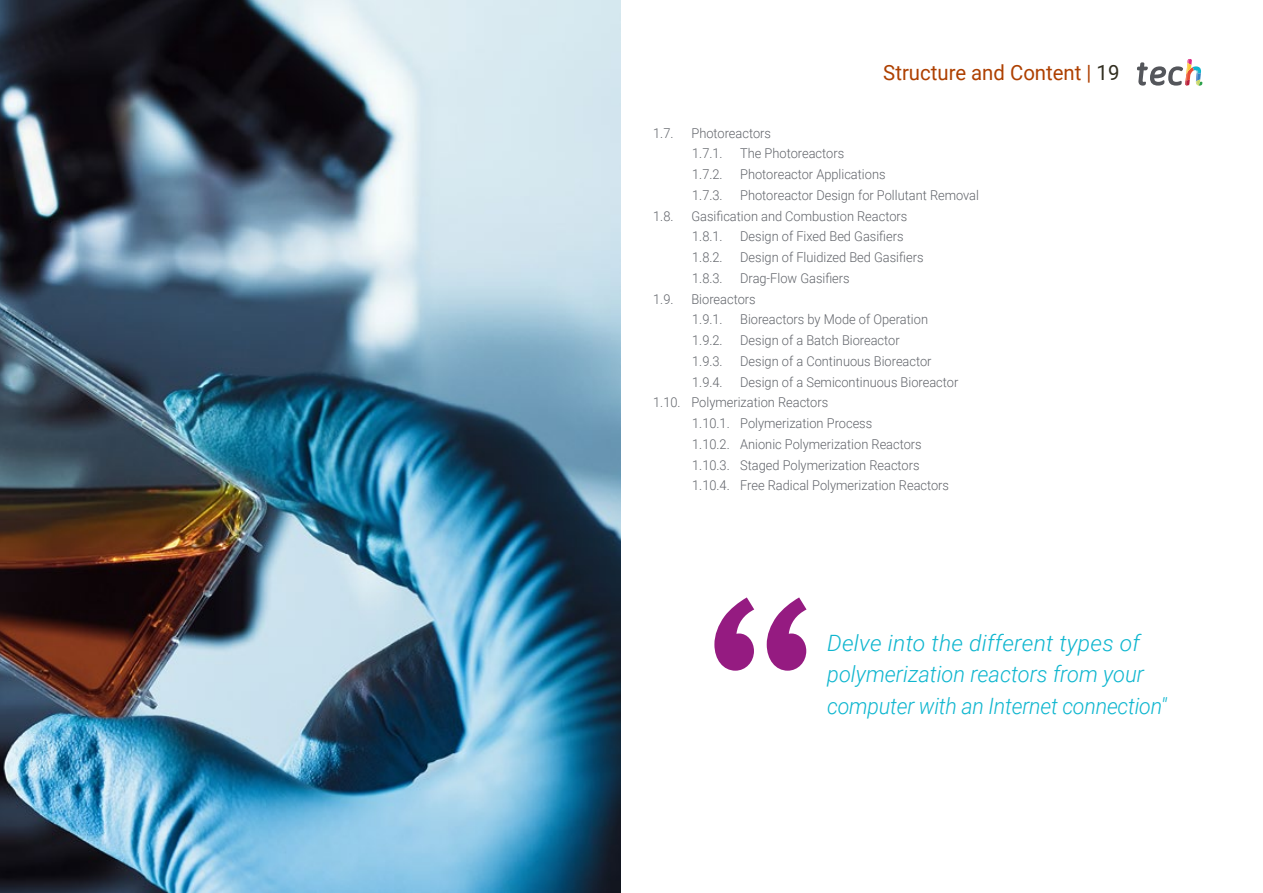
<style>
.page{position:relative;width:1263px;height:893px;background:#fff}
.page>*{position:absolute;margin:0;border:0;box-sizing:border-box;transform-origin:0 0}
.t1{font:italic 300 22.5px/31.5px "Roboto";color:#0fb6cf}
.t2{font:21px "Roboto";color:#ae4000}
.t3{font:300 13.5px/20.7px "Roboto";color:#61646a;scale:.95 1}
.s1{color:#312e20}
</style>
<div class="page">
<img style="left:0;top:0;width:621px;height:893px">
<svg style="left:1137px;top:59px;width:65px;height:27px"></svg>
<svg style="left:714px;top:597px;width:92px;height:74px"></svg>
<p class="t3" style="left:653px;top:122px;width:23px">1.7.</p>
<p class="t3" style="left:691px;top:122px;width:85px">Photoreactors<br>1.7.1.</p>
<p class="t3" style="left:740px;top:143px;width:111px">The Photoreactors</p>
<h2 class="t2" style="left:883px;top:57px;width:238px">Structure and Content | <span class="s1">19</span></h2>
<p class="t3" style="left:692px;top:164px;width:34px">1.7.2.</p>
<p class="t3" style="left:740px;top:164px;width:155px">Photoreactor Applications</p>
<p class="t3" style="left:692px;top:184px;width:34px">1.7.3.</p>
<p class="t3" style="left:740px;top:184px;width:253px">Photoreactor Design for Pollutant Removal</p>
<p class="t3" style="left:653px;top:205px;width:23px">1.8.</p>
<p class="t3" style="left:691px;top:205px;width:229px">Gasification and Combustion Reactors<br>1.8.1.</p>
<p class="t3" style="left:740px;top:226px;width:173px">Design of Fixed Bed Gasifiers</p>
<p class="t3" style="left:692px;top:247px;width:34px">1.8.2.</p>
<p class="t3" style="left:740px;top:247px;width:194px">Design of Fluidized Bed Gasifiers</p>
<p class="t3" style="left:692px;top:267px;width:34px">1.8.3.</p>
<p class="t3" style="left:740px;top:267px;width:117px">Drag-Flow Gasifiers</p>
<p class="t3" style="left:653px;top:288px;width:23px">1.9.</p>
<p class="t3" style="left:691px;top:288px;width:69px">Bioreactors<br>1.9.1.</p>
<p class="t3" style="left:740px;top:309px;width:199px">Bioreactors by Mode of Operation</p>
<p class="t3" style="left:692px;top:330px;width:34px">1.9.2.</p>
<p class="t3" style="left:740px;top:330px;width:169px">Design of a Batch Bioreactor</p>
<p class="t3" style="left:692px;top:350px;width:34px">1.9.3.</p>
<p class="t3" style="left:740px;top:350px;width:203px">Design of a Continuous Bioreactor</p>
<p class="t3" style="left:692px;top:371px;width:34px">1.9.4.</p>
<p class="t3" style="left:740px;top:371px;width:231px">Design of a Semicontinuous Bioreactor</p>
<p class="t3" style="left:653px;top:392px;width:186px">1.10. Polymerization Reactors</p>
<p class="t3" style="left:692px;top:413px;width:191px">1.10.1. Polymerization Process</p>
<p class="t3" style="left:692px;top:433px;width:243px">1.10.2. Anionic Polymerization Reactors</p>
<p class="t3" style="left:692px;top:454px;width:241px">1.10.3. Staged Polymerization Reactors</p>
<p class="t3" style="left:692px;top:475px;width:272px">1.10.4. Free Radical Polymerization Reactors</p>
<h1 class="t1" style="left:827px;top:626px;width:341px">Delve into the different types of polymerization reactors from your computer with an Internet connection"</h1>
</div>
